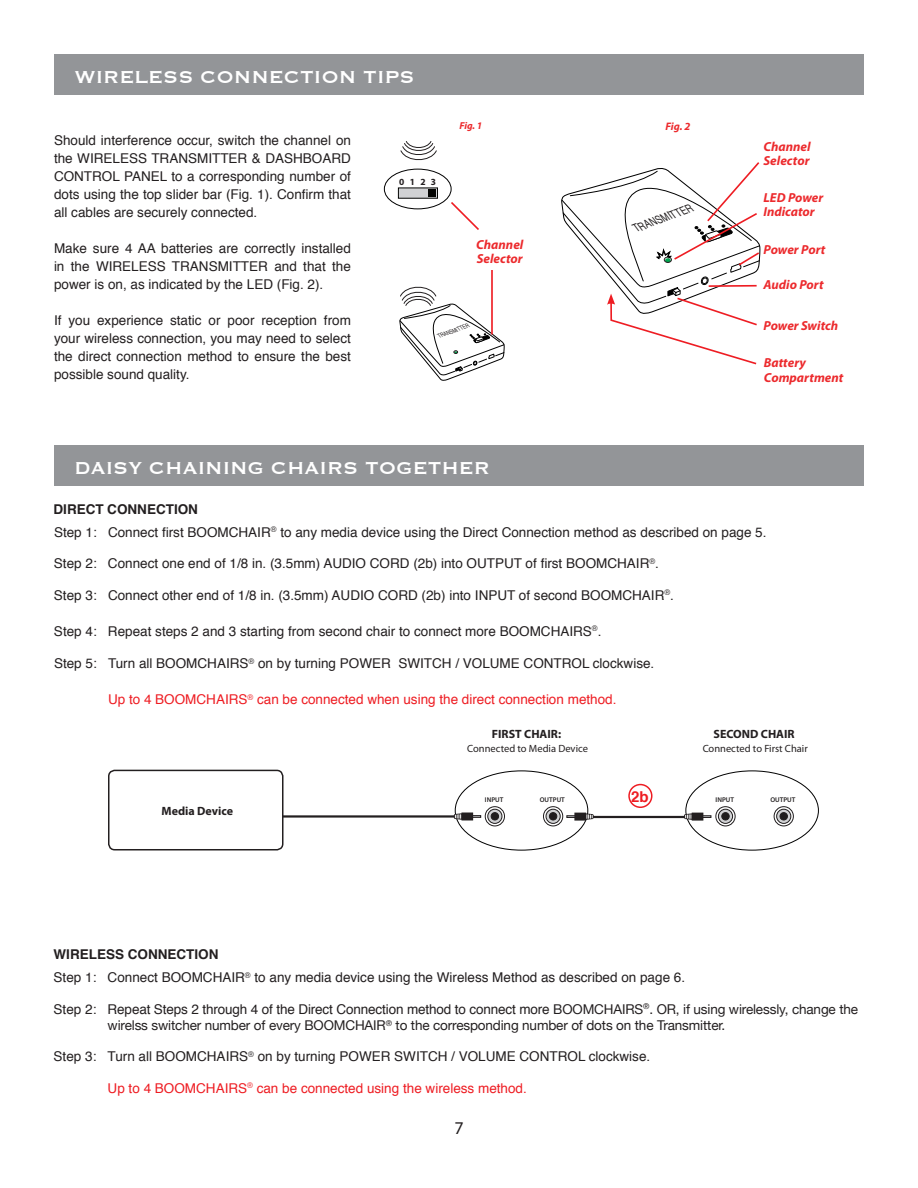
<style>
.page{position:relative;width:918px;height:1188px;background:#fff}
.page>*{position:absolute;margin:0;border:0;box-sizing:border-box;transform-origin:0 0}
.t1{font:22.5px "Copperplate";color:#fff}
.t2{font:18px "Myriad Pro";color:#231f20}
.t3{font:700 15px "Helvetica";color:#ee1d23}
.t4{font:13.5px/18px "Helvetica";color:#231f20;text-align:justify}
.t5{font:13.5px "Helvetica";color:#ee1d23}
.t6{font:13.5px "Helvetica Neue";letter-spacing:-.01em;color:#231f20}
.t7{font:700 13.5px "Helvetica";color:#231f20}
.t8{font:italic 700 13.05px/14.7px "Myriad Pro";color:#ec2a2d}
.t9{font:700 12px "Myriad Pro";color:#231f20}
.t10{font:italic 11.7px "Helvetica";color:#231f20;scale:.75 1}
.t11{font:italic 700 10.95px "Myriad Pro";color:#ec2a2d}
.t12{font:10.5px "Myriad Pro";color:#231f20}
.t13{font:italic 700 10.05px "Myriad Pro";color:#ec2a2d}
.t14{font:700 9.45px "Myriad Pro";color:#231f20}
.t15{font:600 6.9px "Myriad Pro";color:#231f20}
.t16{font:italic 6.15px "Helvetica";color:#231f20;scale:.75 1}
.s1{font-family:"Helvetica Neue"}
</style>
<div class="page">
<div style="left:54px;top:446px;width:810px;height:40px;background:#939598"></div>
<div style="left:715px;top:806px;width:20px;height:20px;border:1px solid #201d1e;border-radius:50%"></div>
<svg style="left:718px;top:809px;width:15px;height:14px"></svg>
<div style="left:718px;top:809px;width:15px;height:15px;border:1px solid #201d1e;border-radius:50%"></div>
<div style="left:722px;top:813px;width:7px;height:7px;background:#201d1e;border-radius:50%"></div>
<div style="left:721px;top:812px;width:9px;height:8px;border:1px solid #201d1e;border-radius:50%"></div>
<div style="left:774px;top:806px;width:20px;height:20px;border:1px solid #201d1e;border-radius:50%"></div>
<svg style="left:777px;top:809px;width:14px;height:14px"></svg>
<div style="left:776px;top:809px;width:15px;height:15px;border:1px solid #201d1e;border-radius:50%"></div>
<div style="left:780px;top:813px;width:7px;height:7px;background:#201d1e;border-radius:50%"></div>
<div style="left:780px;top:812px;width:8px;height:8px;border:1px solid #201d1e;border-radius:50%"></div>
<div style="left:485px;top:806px;width:20px;height:20px;border:1px solid #201d1e;border-radius:50%"></div>
<svg style="left:488px;top:809px;width:14px;height:14px"></svg>
<div style="left:487px;top:809px;width:15px;height:15px;border:1px solid #201d1e;border-radius:50%"></div>
<div style="left:491px;top:813px;width:8px;height:7px;background:#201d1e;border-radius:50%"></div>
<div style="left:491px;top:812px;width:8px;height:8px;border:1px solid #201d1e;border-radius:50%"></div>
<div style="left:543px;top:806px;width:20px;height:20px;border:1px solid #201d1e;border-radius:50%"></div>
<svg style="left:546px;top:809px;width:14px;height:14px"></svg>
<div style="left:546px;top:809px;width:15px;height:15px;border:1px solid #201d1e;border-radius:50%"></div>
<div style="left:549px;top:813px;width:8px;height:7px;background:#201d1e;border-radius:50%"></div>
<div style="left:549px;top:812px;width:8px;height:8px;border:1px solid #201d1e;border-radius:50%"></div>
<hr style="left:583px;top:816px;width:117px;height:2px;background:#231f20">
<hr style="left:237px;top:815px;width:234px;height:3px;background:#231f20">
<div style="left:628px;top:784px;width:25px;height:24px;border:2px solid #ee1d23;border-radius:50%"></div>
<div style="left:109px;top:770px;width:174px;height:80px;background:#fff;border-radius:6px"></div>
<div style="left:108px;top:770px;width:176px;height:80px;border:2px solid #231f20;border-radius:6px"></div>
<svg style="left:473px;top:815px;width:8px;height:3px"></svg>
<div style="left:462px;top:813px;width:11px;height:7px;border:1px solid #231f20"></div>
<svg style="left:454px;top:813px;width:8px;height:7px"></svg>
<svg style="left:567px;top:816px;width:8px;height:2px"></svg>
<div style="left:575px;top:813px;width:11px;height:7px;background:#231f20"></div>
<svg style="left:586px;top:813px;width:8px;height:7px"></svg>
<svg style="left:703px;top:816px;width:8px;height:2px"></svg>
<div style="left:692px;top:813px;width:11px;height:7px;background:#231f20"></div>
<svg style="left:684px;top:813px;width:8px;height:7px"></svg>
<div style="left:54px;top:54px;width:810px;height:40px;background:#939598"></div>
<hr style="left:491px;top:270px;width:2px;height:64px;background:#ee1d23">
<svg style="left:399px;top:284px;width:106px;height:97px"></svg>
<svg style="left:401px;top:141px;width:36px;height:20px"></svg>
<svg style="left:561px;top:162px;width:200px;height:203px"></svg>
<div style="left:384px;top:169px;width:68px;height:40px;border:1px solid #000;border-radius:50%"></div>
<div style="left:398px;top:188px;width:40px;height:11px;background:#d1d2d4"></div>
<div style="left:428px;top:189px;width:8px;height:8px;background:#040503"></div>
<svg style="left:451px;top:202px;width:28px;height:28px"></svg>
<h1 class="t1" style="left:75px;top:62px;width:341px">WIRELESS CONNECTION TIPS</h1>
<p class="t13" style="left:459px;top:119px;width:25px">Fig. 1</p>
<p class="t11" style="left:666px;top:119px;width:27px">Fig. 2</p>
<p class="t4" style="left:54px;top:132px;width:299px">Should interference occur, switch the channel on the WIRELESS TRANSMITTER &amp; DASHBOARD CONTROL PANEL to a corresponding number of dots using the top slider bar (Fig. 1). Confirm that all cables are securely connected.</p>
<p class="t4" style="left:54px;top:240px;width:298px">Make sure 4 AA batteries are correctly installed in the WIRELESS TRANSMITTER and that the power is on, as indicated by the LED (Fig. 2).</p>
<p class="t4" style="left:54px;top:312px;width:298px">If you experience static or poor reception from your wireless connection, you may need to select the direct connection method to ensure the best possible sound quality.</p>
<p class="t14" style="left:399px;top:176px;width:38px">0123</p>
<p class="t10" style="left:632px;top:220px;width:85px;rotate:-21deg">TRANSMITTER</p>
<p class="t8" style="left:764px;top:138px;width:49px">Channel<br>Selector</p>
<p class="t8" style="left:764px;top:189px;width:61px">LED Power<br>Indicator</p>
<p class="t8" style="left:476px;top:237px;width:49px">Channel<br>Selector</p>
<p class="t8" style="left:764px;top:241px;width:63px">Power Port</p>
<p class="t8" style="left:764px;top:277px;width:62px">Audio Port</p>
<p class="t16" style="left:437px;top:332px;width:45px;rotate:-21deg">TRANSMITTER</p>
<p class="t8" style="left:764px;top:317px;width:76px">Power Switch</p>
<p class="t8" style="left:764px;top:355px;width:81px">Battery<br>Compartment</p>
<h1 class="t1" style="left:75px;top:454px;width:417px">DAISY CHAINING CHAIRS TOGETHER</h1>
<p class="t7" style="left:54px;top:498px;width:146px">DIRECT CONNECTION</p>
<p class="t4" style="left:54px;top:523px;width:714px">Step 1: Connect first BOOMCHAIR<sup>®</sup> to any media device using the Direct Connection method as described on page 5.</p>
<p class="t4" style="left:54px;top:555px;width:606px">Step 2: Connect one end of 1/8 in. (3.5mm) AUDIO CORD (2b) into OUTPUT of first BOOMCHAIR<sup>®</sup>.</p>
<p class="t4" style="left:54px;top:586px;width:622px">Step 3: Connect other end of 1/8 in. (3.5mm) AUDIO CORD (2b) into INPUT of second BOOMCHAIR<sup>®</sup>.</p>
<p class="t4" style="left:54px;top:622px;width:549px">Step 4: Repeat steps 2 and 3 starting from second chair to connect more BOOMCHAIRS<sup>®</sup>.</p>
<p class="t4" style="left:54px;top:655px;width:602px">Step 5: Turn all BOOMCHAIRS<sup>®</sup> on by turning POWER SWITCH / VOLUME CONTROL clockwise.</p>
<p class="t5" style="left:108px;top:689px;width:510px">Up to 4 BOOMCHAIRS<sup>®</sup> can be connected when using the direct connection method.</p>
<p class="t9" style="left:492px;top:726px;width:71px">FIRST CHAIR:</p>
<p class="t12" style="left:467px;top:742px;width:122px">Connected to Media Device</p>
<p class="t9" style="left:714px;top:726px;width:83px">SECOND CHAIR</p>
<p class="t12" style="left:703px;top:742px;width:107px">Connected to First Chair</p>
<p class="t9" style="left:162px;top:803px;width:73px">Media Device</p>
<p class="t7" style="left:54px;top:943px;width:167px">WIRELESS CONNECTION</p>
<p class="t3" style="left:631px;top:784px;width:19px">2b</p>
<p class="t15" style="left:485px;top:795px;width:20px">INPUT</p>
<p class="t15" style="left:540px;top:795px;width:27px">OUTPUT</p>
<p class="t15" style="left:716px;top:795px;width:20px">INPUT</p>
<p class="t15" style="left:770px;top:795px;width:27px">OUTPUT</p>
<p class="t4" style="left:54px;top:969px;width:633px">Step 1: Connect BOOMCHAIR<sup>®</sup> to any media device using the Wireless Method as described on page 6.</p>
<p class="t4" style="left:54px;top:1000px;width:806px">Step 2: Repeat Steps 2 through 4 of the Direct Connection method to connect more <span class="s1">BOOMCHAIRS</span><sup>®</sup><span class="s1">. OR, if using wirelessly, change the</span></p>
<p class="t6" style="left:108px;top:1017px;width:619px">wirelss switcher number of every BOOMCHAIR<sup>®</sup> to the corresponding number of dots on the Transmitter.</p>
<p class="t4" style="left:54px;top:1048px;width:598px">Step 3: Turn all BOOMCHAIRS<sup>®</sup> on by turning POWER SWITCH / VOLUME CONTROL clockwise.</p>
<p class="t5" style="left:108px;top:1077px;width:421px">Up to 4 BOOMCHAIRS<sup>®</sup> can be connected using the wireless method.</p>
<h2 class="t2" style="left:454px;top:1117px;width:11px">7</h2>
</div>
